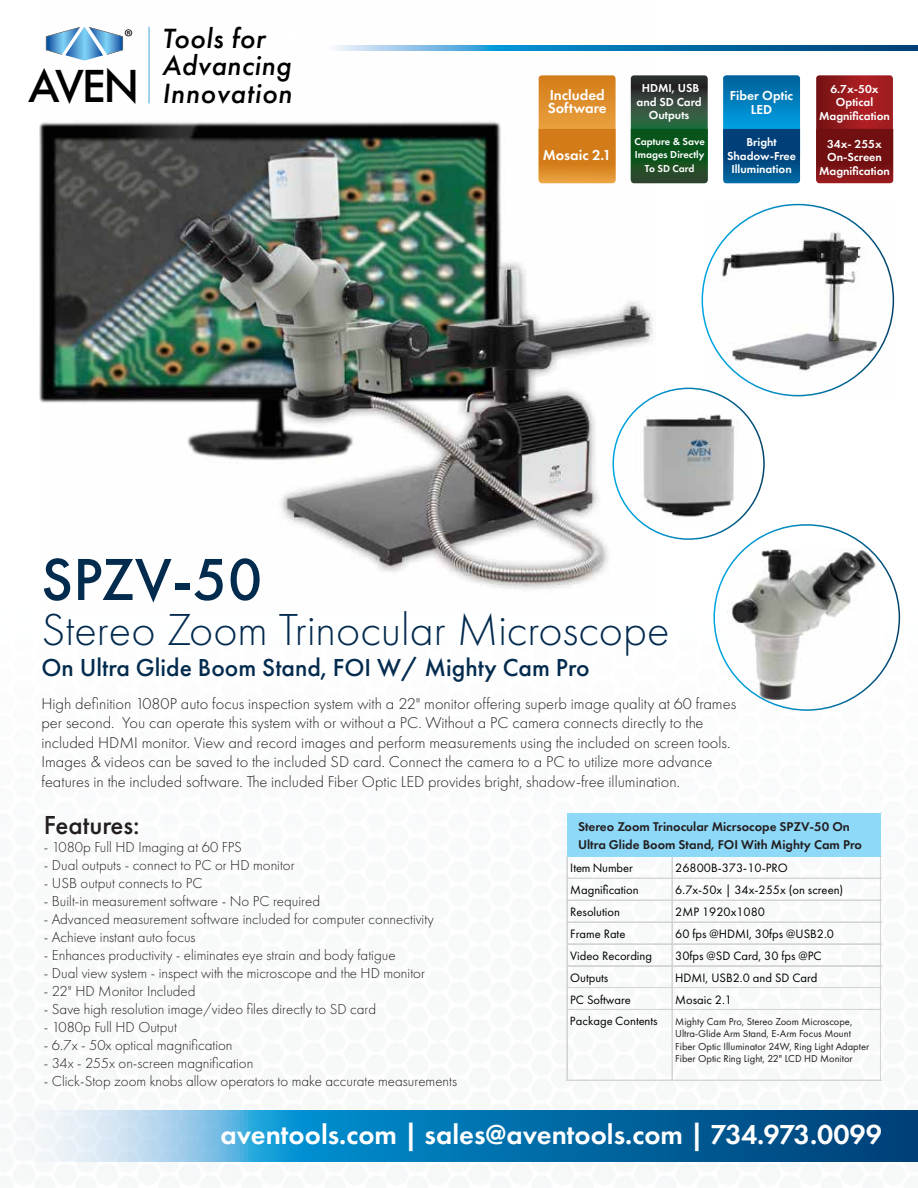
<style>
.page{position:relative;width:918px;height:1188px;background:#fff}
.page>*{position:absolute;margin:0;border:0;box-sizing:border-box;transform-origin:0 0}
.t1{font:500 61.5px "Futura PT";color:#032b4e}
.t2{font:300 46.5px "Futura PT";color:#032b4e}
.t3{font:italic 500 28.95px "Futura PT";letter-spacing:.02em;color:#000}
.t4{font:600 28.5px "Futura PT";color:#fff}
.t5{font:500 27px "Futura PT";color:#231f20}
.t6{font:500 25.5px "Futura PT";color:#032b4e}
.t7{font:21.45px "Myriad Pro";color:#000}
.t8{font:300 16.2px/19.5px "Futura PT";color:#231f20}
.t9{font:300 15px "Futura PT";color:#231f20}
.t10{font:600 15px/13.5px "Futura PT";color:#fff}
.t11{font:600 13.5px/13.5px "Futura PT";color:#fff;text-align:center}
.t12{font:600 13.2px/17.5px "Futura PT";color:#231f20}
.t13{font:12.6px "Futura PT";color:#000}
.t14{font:12.45px "Futura PT";letter-spacing:.005em;color:#000}
.t15{font:600 12px/13.5px "Futura PT";color:#fff;text-align:center}
.t16{font:10.5px/12.6px "Futura PT";color:#231f20}
.t17{font:600 10.5px/13.5px "Futura PT";color:#fff;text-align:center}
.s1{font-style:normal;font-size:48.15px}
</style>
<div class="page">
<img style="left:35px;top:443px;width:883px;height:719px">
<img style="left:39px;top:26px;width:616px;height:588px">
<hr style="left:149px;top:27px;width:1px;height:76px;background:#44a8de">
<svg style="left:46px;top:27px;width:78px;height:34px"></svg>
<svg style="left:293px;top:46px;width:625px;height:4px;background:#3489bb"></svg>
<div style="left:287px;top:29px;width:15px;height:14px;background:#fff;border-radius:7px"></div>
<svg style="left:16px;top:1110px;width:878px;height:51px;background:#3288b9"></svg>
<svg style="left:539px;top:75px;width:77px;height:108px;background:#da8927"></svg>
<svg style="left:631px;top:75px;width:77px;height:108px;background:#224d2d"></svg>
<svg style="left:723px;top:75px;width:77px;height:108px;background:#0165a0"></svg>
<svg style="left:816px;top:75px;width:77px;height:108px;background:#891719"></svg>
<div style="left:568px;top:813px;width:313px;height:44px;background:#8ed8f8"></div>
<hr style="left:567px;top:857px;width:1px;height:224px;background:#d4d4d4">
<hr style="left:672px;top:857px;width:1px;height:224px;background:#d4d4d4">
<hr style="left:880px;top:857px;width:1px;height:224px;background:#d4d4d4">
<hr style="left:567px;top:878px;width:314px;height:1px;background:#d4d4d4">
<hr style="left:567px;top:900px;width:314px;height:1px;background:#d4d4d4">
<hr style="left:567px;top:922px;width:314px;height:1px;background:#d4d4d4">
<hr style="left:567px;top:944px;width:314px;height:1px;background:#d4d4d4">
<hr style="left:567px;top:965px;width:314px;height:1px;background:#d4d4d4">
<hr style="left:567px;top:966px;width:314px;height:1px;background:#d4d4d4">
<hr style="left:567px;top:987px;width:314px;height:1px;background:#d4d4d4">
<hr style="left:567px;top:988px;width:314px;height:1px;background:#d4d4d4">
<hr style="left:567px;top:1009px;width:314px;height:1px;background:#d4d4d4">
<hr style="left:567px;top:1080px;width:314px;height:1px;background:#d4d4d4">
<img style="left:628px;top:407px;width:122px;height:117px">
<img style="left:704px;top:204px;width:191px;height:192px">
<img style="left:728px;top:548px;width:152px;height:152px">
<div style="left:894px;top:1110px;width:24px;height:51px;background:#004078"></div>
<h3 class="t3" style="left:162px;top:20px;width:104px">Tools for</h3>
<h3 class="t3" style="left:162px;top:48px;width:131px">Advancing</h3>
<h3 class="t7" style="left:124px;top:23px;width:10px">®</h3>
<h3 class="t3" style="left:28px;top:75px;width:265px"><span class="s1">AVEN</span> Innovation</h3>
<p class="t10" style="left:548px;top:88px;width:60px">Included<br>Software</p>
<p class="t15" style="left:637px;top:82px;width:67px">HDMI, USB and SD Card<br>Outputs</p>
<p class="t17" style="left:634px;top:135px;width:72px">Capture &amp; Save<br>Images Directly<br>To SD Card</p>
<p class="t10" style="left:543px;top:148px;width:70px">Mosaic 2.1</p>
<p class="t11" style="left:730px;top:89px;width:65px">Fiber Optic<br>LED</p>
<p class="t15" style="left:727px;top:136px;width:71px">Bright<br>Shadow-Free<br>Illumination</p>
<p class="t15" style="left:819px;top:82px;width:72px">6.7x-50x<br>Optical<br>Magnification</p>
<p class="t15" style="left:819px;top:137px;width:72px">34x- 255x<br>On-Screen<br>Magnification</p>
<h1 class="t1" style="left:41px;top:542px;width:223px">SPZV-50</h1>
<h2 class="t2" style="left:41px;top:603px;width:630px">Stereo Zoom Trinocular Microscope</h2>
<h3 class="t6" style="left:41px;top:652px;width:550px">On Ultra Glide Boom Stand, FOI W/ Mighty Cam Pro</h3>
<p class="t8" style="left:41px;top:694px;width:696px">High definition 1080P auto focus inspection system with a 22" monitor offering superb image quality at 60 frames per second. You can operate this system with or without a PC. Without a PC camera connects directly to the included HDMI monitor. View and record images and perform measurements using the included on screen tools.<br>Images &amp; videos can be saved to the included SD card. Connect the camera to a PC to utilize more advance features in the included software. The included Fiber Optic LED provides bright, shadow-free illumination.</p>
<h3 class="t5" style="left:44px;top:809px;width:97px">Features:</h3>
<p class="t9" style="left:44px;top:839px;width:199px">- 1080p Full HD Imaging at 60 FPS</p>
<p class="t9" style="left:44px;top:857px;width:252px">- Dual outputs - connect to PC or HD monitor</p>
<p class="t9" style="left:44px;top:875px;width:160px">- USB output connects to PC</p>
<p class="t9" style="left:44px;top:893px;width:278px">- Built-in measurement software - No PC required</p>
<p class="t9" style="left:44px;top:911px;width:392px">- Advanced measurement software included for computer connectivity</p>
<p class="t9" style="left:44px;top:929px;width:153px">- Achieve instant auto focus</p>
<p class="t9" style="left:44px;top:947px;width:353px">- Enhances productivity - eliminates eye strain and body fatigue</p>
<p class="t9" style="left:44px;top:965px;width:383px">- Dual view system - inspect with the microscope and the HD monitor</p>
<p class="t9" style="left:44px;top:983px;width:153px">- 22" HD Monitor Included</p>
<p class="t9" style="left:44px;top:1001px;width:334px">- Save high resolution image/video files directly to SD card</p>
<p class="t9" style="left:44px;top:1019px;width:135px">- 1080p Full HD Output</p>
<p class="t9" style="left:44px;top:1037px;width:190px">- 6.7x - 50x optical magnification</p>
<p class="t9" style="left:44px;top:1055px;width:211px">- 34x - 255x on-screen magnification</p>
<p class="t9" style="left:44px;top:1073px;width:415px">- Click-Stop zoom knobs allow operators to make accurate measurements</p>
<p class="t12" style="left:578px;top:818px;width:286px">Stereo Zoom Trinocular Micrsocope SPZV-50 On<br>Ultra Glide Boom Stand, FOI With Mighty Cam Pro</p>
<p class="t13" style="left:570px;top:861px;width:64px">Item Number</p>
<p class="t13" style="left:675px;top:861px;width:114px">26800B-373-10-PRO</p>
<p class="t13" style="left:570px;top:882px;width:70px">Magnification</p>
<p class="t13" style="left:675px;top:882px;width:170px">6.7x-50x | 34x-255x (on screen)</p>
<p class="t13" style="left:570px;top:904px;width:51px">Resolution</p>
<p class="t13" style="left:675px;top:904px;width:91px">2MP 1920x1080</p>
<p class="t13" style="left:570px;top:926px;width:57px">Frame Rate</p>
<p class="t13" style="left:675px;top:926px;width:160px">60 fps @HDMI, 30fps @USB2.0</p>
<p class="t13" style="left:570px;top:948px;width:83px">Video Recording</p>
<p class="t13" style="left:675px;top:948px;width:148px">30fps @SD Card, 30 fps @PC</p>
<p class="t13" style="left:570px;top:970px;width:40px">Outputs</p>
<p class="t13" style="left:675px;top:970px;width:144px">HDMI, USB2.0 and SD Card</p>
<p class="t13" style="left:570px;top:992px;width:62px">PC Software</p>
<p class="t13" style="left:675px;top:992px;width:58px">Mosaic 2.1</p>
<p class="t14" style="left:570px;top:1013px;width:89px">Package Contents</p>
<p class="t16" style="left:675px;top:1015px;width:195px">Mighty Cam Pro, Stereo Zoom Microscope, Ultra-Glide Arm Stand, E-Arm Focus Mount Fiber Optic Illuminator 24W, Ring Light Adapter Fiber Optic Ring Light, 22" LCD HD Monitor</p>
<h3 class="t4" style="left:221px;top:1116px;width:663px">aventools.com | sales@aventools.com | 734.973.0099</h3>
</div>
